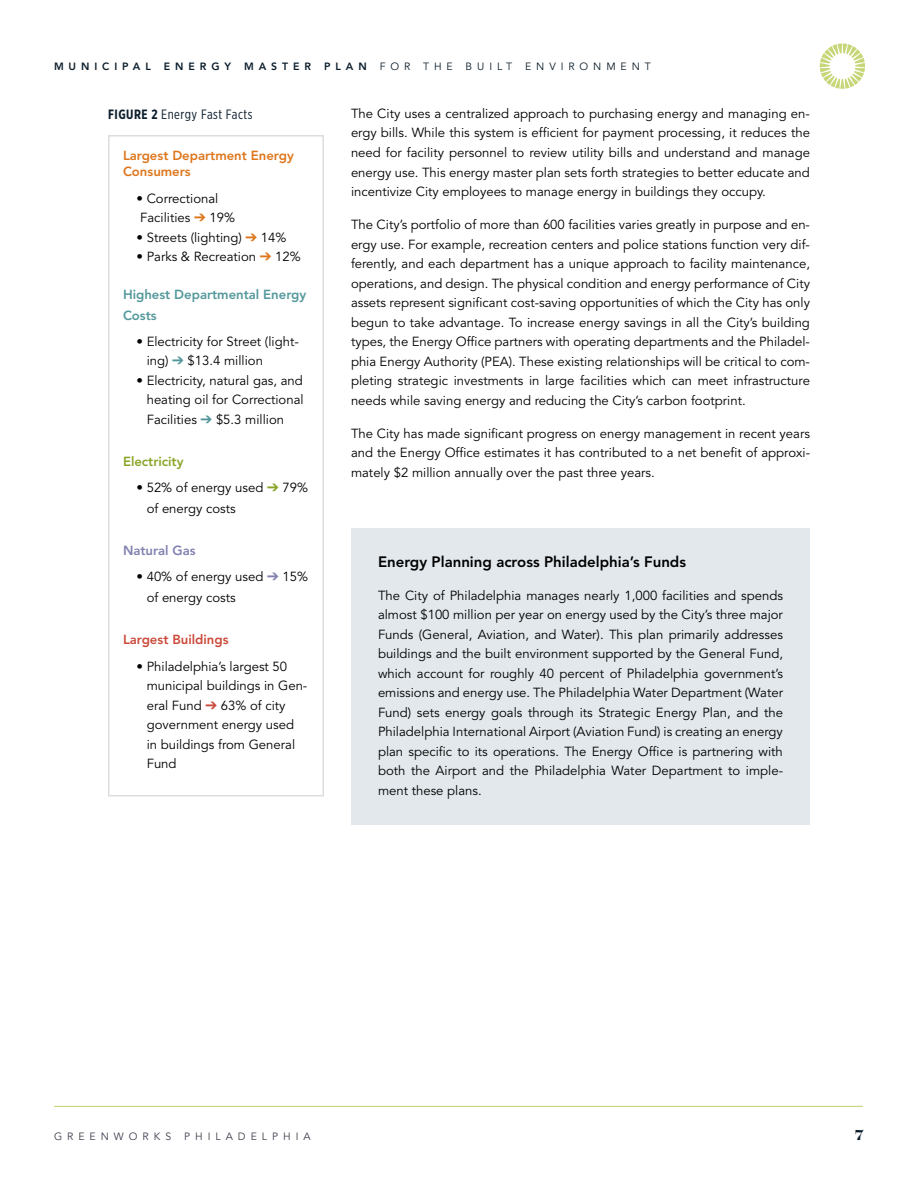
<style>
.page{position:relative;width:918px;height:1188px;background:#fff}
.page>*{position:absolute;margin:0;border:0;box-sizing:border-box;transform-origin:0 0}
.t1{font:700 16.5px "Surveyor Display";color:#0b1d2b}
.t2{font:800 15px "Avenir";color:#000}
.t3{font:13.5px "Gotham X Narrow";letter-spacing:.04em;color:#0b1d2b}
.t4{font:13.2px/19.5px "Avenir";color:#000}
.t5{font:800 13.2px/16.5px "Avenir";color:#de761c}
.t6{font:800 13.2px/21px "Avenir";color:#54989c}
.t7{font:800 13.2px "Avenir";color:#cb4a3b}
.t8{font:800 13.2px "Avenir";color:#89a528}
.t9{font:800 13.2px "Avenir";color:#8282b0}
.t10{font:800 10.5px "Avenir";letter-spacing:.47em;color:#0b1d2b}
.t11{font:10.5px "Avenir";letter-spacing:.475em;color:#3b404c}
.s1{font-weight:400}
.s2{font-weight:700}
.s3{color:#de761c}
.s4{color:#54989c}
.s5{color:#89a528}
.s6{color:#8282b0}
.s7{color:#cb4a3b}
</style>
<div class="page">
<svg style="left:820px;top:44px;width:45px;height:45px"></svg>
<hr style="left:54px;top:1106px;width:809px;height:1px;background:#c7d678">
<div style="left:108px;top:135px;width:216px;height:661px;border:2px solid #dcddde"></div>
<div style="left:351px;top:528px;width:459px;height:297px;background:#e2e8ec"></div>
<p class="t10" style="left:54px;top:60px;width:598px">Municipal Ene rgy Maste r P lan <span class="s1">for the Built E nvironment</span></p>
<p class="t3" style="left:108px;top:106px;width:146px"><span class="s2">FIGURE 2</span> Energy Fast Facts</p>
<p class="t5" style="left:123px;top:147px;width:172px">Largest Department Energy<br>Consumers</p>
<p class="t4" style="left:137px;top:189px;width:100px">• Correctional<br>Facilities <span class="s3">➔</span> 19%</p>
<p class="t4" style="left:137px;top:228px;width:152px">• Streets (lighting) <span class="s3">➔</span> 14%</p>
<p class="t4" style="left:137px;top:247px;width:166px">• Parks &amp; Recreation <span class="s3">➔</span> 12%</p>
<p class="t6" style="left:123px;top:284px;width:185px">Highest Departmental Energy<br>Costs</p>
<p class="t4" style="left:147px;top:332px;width:154px;text-indent:-10px">• Electricity for Street (light&shy;ing) <span class="s4">➔</span> $13.4 million</p>
<p class="t4" style="left:147px;top:371px;width:158px;text-align:justify;text-indent:-10px">• Electricity, natural gas, and heating oil for Correctional Facilities <span class="s4">➔</span> $5.3 million</p>
<p class="t8" style="left:123px;top:454px;width:62px">Electricity</p>
<p class="t4" style="left:147px;top:478px;width:163px;line-height:21px;text-indent:-10px">• 52% of energy used <span class="s5">➔</span> 79% of energy costs</p>
<p class="t9" style="left:123px;top:543px;width:74px">Natural Gas</p>
<p class="t4" style="left:147px;top:567px;width:163px;line-height:21px;text-indent:-10px">• 40% of energy used <span class="s6">➔</span> 15% of energy costs</p>
<p class="t7" style="left:123px;top:632px;width:107px">Largest Buildings</p>
<p class="t4" style="left:147px;top:657px;width:162px;text-indent:-10px">• Philadelphia’s largest 50 municipal buildings in Gen&shy;eral Fund <span class="s7">➔</span> 63% of city government energy used in buildings from General<br>Fund</p>
<p class="t4" style="left:351px;top:104px;width:461px;text-align:justify">The City uses a centralized approach to purchasing energy and managing en&shy;ergy bills. While this system is efficient for payment processing, it reduces the need for facility personnel to review utility bills and understand and manage energy use. This energy master plan sets forth strategies to better educate and incentivize City employees to manage energy in buildings they occupy.</p>
<p class="t4" style="left:351px;top:215px;width:461px;text-align:justify">The City’s portfolio of more than 600 facilities varies greatly in purpose and en&shy;ergy use. For example, recreation centers and police stations function very dif&shy;ferently, and each department has a unique approach to facility maintenance, operations, and design. The physical condition and energy performance of City assets represent significant cost-saving opportunities of which the City has only begun to take advantage. To increase energy savings in all the City’s building types, the Energy Office partners with operating departments and the Philadel&shy;phia Energy Authority (PEA). These existing relationships will be critical to com&shy;pleting strategic investments in large facilities which can meet infrastructure needs while saving energy and reducing the City’s carbon footprint.</p>
<p class="t4" style="left:351px;top:424px;width:461px;text-align:justify">The City has made significant progress on energy management in recent years and the Energy Office estimates it has contributed to a net benefit of approxi&shy;mately $2 million annually over the past three years.</p>
<p class="t2" style="left:378px;top:552px;width:310px">Energy Planning across Philadelphia’s Funds</p>
<p class="t4" style="left:378px;top:586px;width:407px;text-align:justify">The City of Philadelphia manages nearly 1,000 facilities and spends almost $100 million per year on energy used by the City’s three major Funds (General, Aviation, and Water). This plan primarily addresses buildings and the built environment supported by the General Fund, which account for roughly 40 percent of Philadelphia government’s emissions and energy use. The Philadelphia Water Department (Water Fund) sets energy goals through its Strategic Energy Plan, and the Philadelphia International Airport (Aviation Fund) is creating an energy plan specific to its operations. The Energy Office is partnering with both the Airport and the Philadelphia Water Department to imple&shy;ment these plans.</p>
<p class="t11" style="left:54px;top:1130px;width:258px">GREENWORKS PHILADELPHIA</p>
<p class="t1" style="left:855px;top:1124px;width:11px">7</p>
</div>
